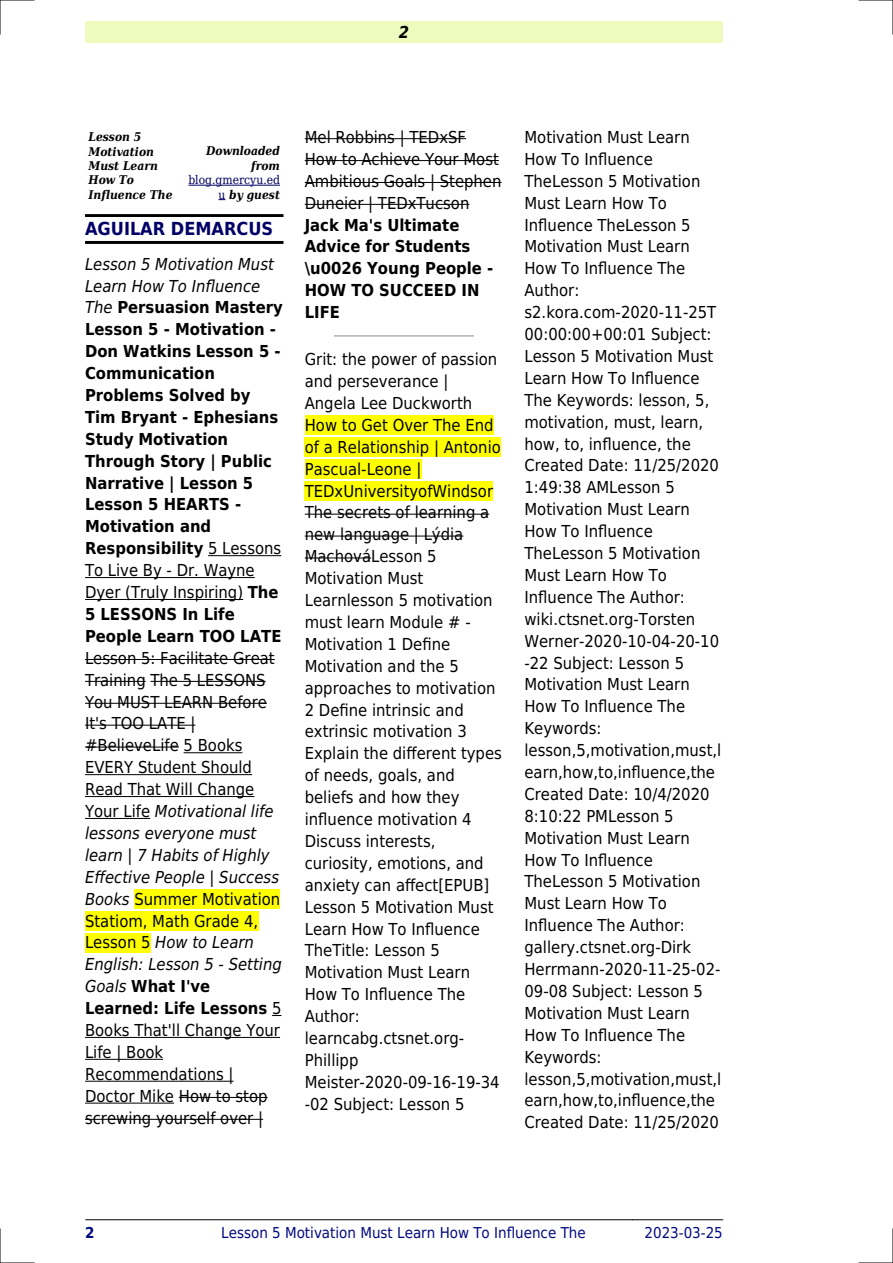
<style>
.page{position:relative;width:893px;height:1263px;background:#fff}
.page>*{position:absolute;margin:0;border:0;box-sizing:border-box;transform-origin:0 0}
.t1{font:700 18px "DejaVu Sans Condensed";color:#006}
.t2{font:16.5px/21.9px "DejaVu Sans Condensed";color:#000}
.t3{font:700 16.5px/21.9px "DejaVu Sans Condensed";color:#000}
.t4{font:italic 700 16.5px "DejaVu Sans Condensed";color:#000}
.t5{font:15px "DejaVu Sans Condensed";color:#000880}
.t6{font:700 15px "DejaVu Sans Condensed";color:#000880}
.t7{font:italic 700 12px/14.4px "DejaVu Serif Condensed";color:#000}
.t8{font:12px/14.4px "DejaVu Serif Condensed";color:#006;text-align:right}
.s1{font-weight:700;font-style:italic;color:#000}
.s2{font-weight:400;font-style:italic}
.s3{font-weight:400}
.s4{font-style:italic}
.s5{font-weight:700}
</style>
<div class="page">
<div style="left:85px;top:21px;width:638px;height:22px;background:#effbbe"></div>
<hr style="left:85px;top:1219px;width:89px;height:1px;background:#000">
<hr style="left:175px;top:1219px;width:457px;height:1px;background:#000">
<hr style="left:633px;top:1219px;width:90px;height:1px;background:#000">
<hr style="left:188px;top:185px;width:92px;height:1px;background:#006">
<hr style="left:85px;top:214px;width:198px;height:3px;background:#000">
<hr style="left:85px;top:241px;width:198px;height:3px;background:#000">
<hr style="left:208px;top:555px;width:73px;height:1px;background:#000">
<hr style="left:85px;top:577px;width:170px;height:1px;background:#000">
<hr style="left:85px;top:599px;width:158px;height:1px;background:#000">
<hr style="left:85px;top:659px;width:190px;height:1px;background:#000">
<hr style="left:85px;top:681px;width:61px;height:1px;background:#000">
<hr style="left:150px;top:681px;width:116px;height:1px;background:#000">
<hr style="left:85px;top:703px;width:182px;height:1px;background:#000">
<hr style="left:85px;top:725px;width:110px;height:1px;background:#000">
<hr style="left:85px;top:747px;width:94px;height:1px;background:#000">
<hr style="left:184px;top:752px;width:58px;height:1px;background:#000">
<hr style="left:85px;top:774px;width:167px;height:1px;background:#000">
<hr style="left:85px;top:796px;width:169px;height:1px;background:#000">
<hr style="left:85px;top:818px;width:65px;height:1px;background:#000">
<div style="left:134px;top:889px;width:146px;height:19px;background:#ff0"></div>
<div style="left:85px;top:911px;width:173px;height:19px;background:#ff0"></div>
<div style="left:85px;top:933px;width:66px;height:19px;background:#ff0"></div>
<hr style="left:85px;top:1037px;width:195px;height:1px;background:#000">
<hr style="left:85px;top:1059px;width:78px;height:1px;background:#000">
<hr style="left:85px;top:1081px;width:149px;height:1px;background:#000">
<hr style="left:85px;top:1103px;width:89px;height:1px;background:#000">
<hr style="left:179px;top:1097px;width:89px;height:1px;background:#000">
<hr style="left:85px;top:1119px;width:178px;height:1px;background:#000">
<hr style="left:305px;top:138px;width:161px;height:1px;background:#000">
<hr style="left:305px;top:160px;width:194px;height:1px;background:#000">
<hr style="left:305px;top:182px;width:196px;height:1px;background:#000">
<hr style="left:305px;top:204px;width:164px;height:1px;background:#000">
<hr style="left:334px;top:335px;width:139px;height:1px;background:#999">
<div style="left:305px;top:415px;width:189px;height:20px;background:#ff0"></div>
<div style="left:305px;top:437px;width:196px;height:20px;background:#ff0"></div>
<div style="left:305px;top:459px;width:116px;height:19px;background:#ff0"></div>
<div style="left:305px;top:481px;width:188px;height:19px;background:#ff0"></div>
<hr style="left:305px;top:514px;width:184px;height:1px;background:#000">
<hr style="left:305px;top:536px;width:158px;height:1px;background:#000">
<hr style="left:305px;top:557px;width:66px;height:1px;background:#000">
<hr style="left:0;top:0;width:34px;height:1px;background:#000">
<hr style="left:859px;top:0;width:34px;height:1px;background:#000">
<hr style="left:0;top:1262px;width:34px;height:1px;background:#000">
<hr style="left:859px;top:1262px;width:34px;height:1px;background:#000">
<hr style="left:0;top:0;width:1px;height:34px;background:#000">
<hr style="left:0;top:1229px;width:1px;height:34px;background:#000">
<hr style="left:892px;top:0;width:1px;height:34px;background:#000">
<hr style="left:892px;top:1229px;width:1px;height:34px;background:#000">
<p class="t4" style="left:399px;top:23px;width:12px">2</p>
<p class="t7" style="left:88px;top:130px;width:86px">Lesson 5<br>Motivation<br>Must Learn<br>How To<br>Influence The</p>
<p class="t7" style="left:206px;top:144px;width:75px;text-align:right">Downloaded from</p>
<p class="t8" style="left:188px;top:173px;width:93px">blog.gmercyu.ed u <span class="s1">by guest</span></p>
<p class="t1" style="left:85px;top:219px;width:190px">AGUILAR DEMARCUS</p>
<p class="t3" style="left:85px;top:253px;width:199px"><span class="s2">Lesson 5 Motivation Must<br>Learn How To Influence<br>The</span> Persuasion Mastery<br>Lesson 5 - Motivation -<br>Don Watkins Lesson 5 -<br>Communication<br>Problems Solved by<br>Tim Bryant - Ephesians<br>Study Motivation<br>Through Story | Public<br>Narrative | Lesson 5<br>Lesson 5 HEARTS -<br>Motivation and<br>Responsibility <span class="s3">5 Lessons<br>To Live By - Dr. Wayne<br>Dyer (Truly Inspiring)</span> The<br>5 LESSONS In Life<br>People Learn TOO LATE</p>
<p class="t2" style="left:85px;top:647px;width:198px">Lesson 5: Facilitate Great<br>Training The 5 LESSONS<br>You MUST LEARN Before<br>It's TOO LATE | #BelieveLife 5 Books<br>EVERY Student Should<br>Read That Will Change<br>Your Life <span class="s4">Motivational life lessons everyone must learn | 7 Habits of Highly<br>Effective People | Success<br>Books</span> Summer Motivation<br>Statiom, Math Grade 4,<br>Lesson 5 <span class="s4">How to Learn<br>English: Lesson 5 - Setting<br>Goals</span> <span class="s5">What I've<br>Learned: Life Lessons</span> 5<br>Books That'll Change Your<br>Life | Book<br>Recommendations |<br>Doctor Mike How to stop screwing yourself over |</p>
<p class="t2" style="left:305px;top:126px;width:198px">Mel Robbins | TEDxSF<br>How to Achieve Your Most<br>Ambitious Goals | Stephen<br>Duneier | TEDxTucson</p>
<p class="t3" style="left:305px;top:214px;width:190px">Jack Ma's Ultimate<br>Advice for Students \u0026 Young People -<br>HOW TO SUCCEED IN<br>LIFE</p>
<p class="t2" style="left:305px;top:348px;width:199px">Grit: the power of passion and perseverance |<br>Angela Lee Duckworth<br>How to Get Over The End of a Relationship | Antonio<br>Pascual-Leone |<br>TEDxUniversityofWindsor<br>The secrets of learning a new language | Lýdia<br>MachováLesson 5<br>Motivation Must<br>Learnlesson 5 motivation must learn Module # -<br>Motivation 1 Define<br>Motivation and the 5 approaches to motivation<br>2 Define intrinsic and extrinsic motivation 3<br>Explain the different types of needs, goals, and beliefs and how they influence motivation 4<br>Discuss interests, curiosity, emotions, and anxiety can affect[EPUB]<br>Lesson 5 Motivation Must<br>Learn How To Influence<br>TheTitle: Lesson 5<br>Motivation Must Learn<br>How To Influence The<br>Author: learncabg.ctsnet.org-<br>Phillipp<br>Meister-2020-09-16-19-34 -02 Subject: Lesson 5</p>
<p class="t2" style="left:524px;top:126px;width:198px">Motivation Must Learn<br>How To Influence<br>TheLesson 5 Motivation<br>Must Learn How To<br>Influence TheLesson 5<br>Motivation Must Learn<br>How To Influence The<br>Author: s2.kora.com-2020-11-25T<br>00:00:00+00:01 Subject:<br>Lesson 5 Motivation Must<br>Learn How To Influence<br>The Keywords: lesson, 5, motivation, must, learn, how, to, influence, the<br>Created Date: 11/25/2020<br>1:49:38 AMLesson 5<br>Motivation Must Learn<br>How To Influence<br>TheLesson 5 Motivation<br>Must Learn How To<br>Influence The Author: wiki.ctsnet.org-Torsten<br>Werner-2020-10-04-20-10 -22 Subject: Lesson 5<br>Motivation Must Learn<br>How To Influence The<br>Keywords: lesson,5,motivation,must,l earn,how,to,influence,the<br>Created Date: 10/4/2020<br>8:10:22 PMLesson 5<br>Motivation Must Learn<br>How To Influence<br>TheLesson 5 Motivation<br>Must Learn How To<br>Influence The Author: gallery.ctsnet.org-Dirk<br>Herrmann-2020-11-25-02-<br>09-08 Subject: Lesson 5<br>Motivation Must Learn<br>How To Influence The<br>Keywords: lesson,5,motivation,must,l earn,how,to,influence,the<br>Created Date: 11/25/2020</p>
<p class="t6" style="left:85px;top:1224px;width:11px">2</p>
<p class="t5" style="left:221px;top:1224px;width:366px">Lesson 5 Motivation Must Learn How To Influence The</p>
<p class="t5" style="left:644px;top:1224px;width:80px">2023-03-25</p>
</div>
